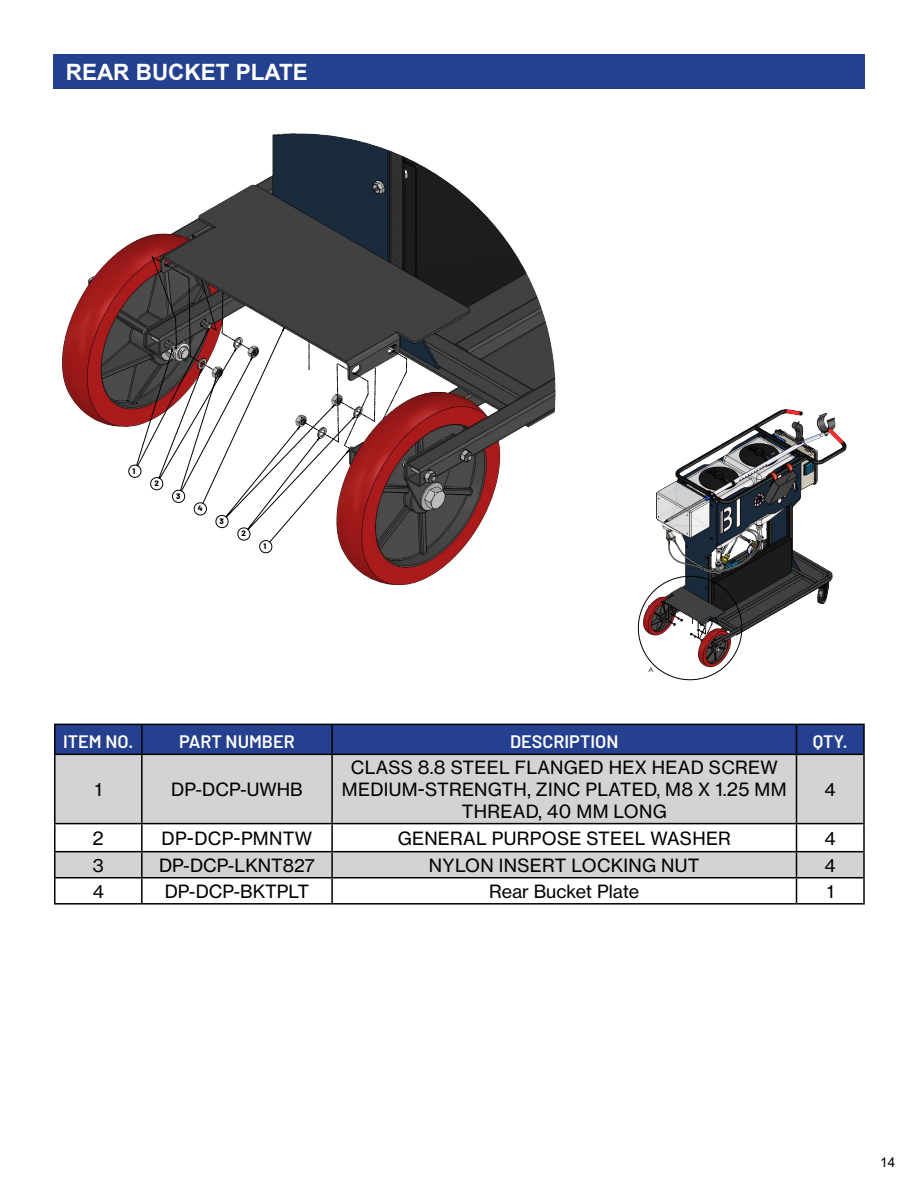
<style>
.page{position:relative;width:918px;height:1188px;background:#fff}
.page>*{position:absolute;margin:0;border:0;box-sizing:border-box;transform-origin:0 0}
.t1{font:700 22.5px "Arial";color:#fff}
.t2{font:18px/21.6px "N Haas Grotesk TX Pro 55 Rg";letter-spacing:.015em;color:#000;text-align:center}
.t3{font:600 18px "Barlow";color:#fff}
.t4{font:13.5px "Arial";color:#000}
.t5{font:800 7.95px "Barlow";color:#000}
.t6{font:6.75px "Century Gothic";color:#000}
</style>
<div class="page">
<div style="left:53px;top:54px;width:812px;height:35px;background:#24418f"></div>
<svg style="left:56px;top:755px;width:807px;height:122px;fill:#d1d3d4"></svg>
<hr style="left:54px;top:724px;width:88px;height:1px;background:#000">
<hr style="left:54px;top:725px;width:2px;height:29px;background:#000">
<hr style="left:796px;top:724px;width:69px;height:1px;background:#000">
<svg style="left:55px;top:724px;width:808px;height:30px;background:#223c86"></svg>
<hr style="left:863px;top:725px;width:2px;height:29px;background:#000">
<hr style="left:54px;top:754px;width:88px;height:1px;background:#000">
<hr style="left:54px;top:755px;width:2px;height:68px;background:#000">
<hr style="left:142px;top:754px;width:190px;height:1px;background:#000">
<hr style="left:141px;top:755px;width:2px;height:68px;background:#000">
<hr style="left:332px;top:754px;width:464px;height:1px;background:#000">
<hr style="left:331px;top:755px;width:2px;height:68px;background:#000">
<hr style="left:796px;top:754px;width:69px;height:1px;background:#000">
<hr style="left:796px;top:755px;width:1px;height:68px;background:#000">
<hr style="left:863px;top:755px;width:2px;height:68px;background:#000">
<hr style="left:54px;top:823px;width:88px;height:1px;background:#000">
<hr style="left:54px;top:824px;width:2px;height:27px;background:#000">
<hr style="left:142px;top:823px;width:190px;height:1px;background:#000">
<hr style="left:141px;top:824px;width:2px;height:27px;background:#000">
<hr style="left:332px;top:823px;width:464px;height:1px;background:#000">
<hr style="left:331px;top:824px;width:2px;height:27px;background:#000">
<hr style="left:796px;top:823px;width:69px;height:1px;background:#000">
<hr style="left:863px;top:824px;width:2px;height:27px;background:#000">
<hr style="left:54px;top:851px;width:88px;height:1px;background:#000">
<hr style="left:54px;top:852px;width:2px;height:25px;background:#000">
<hr style="left:142px;top:851px;width:190px;height:1px;background:#000">
<hr style="left:141px;top:852px;width:2px;height:25px;background:#000">
<hr style="left:332px;top:851px;width:464px;height:1px;background:#000">
<hr style="left:331px;top:852px;width:2px;height:25px;background:#000">
<hr style="left:796px;top:851px;width:69px;height:1px;background:#000">
<hr style="left:863px;top:852px;width:2px;height:25px;background:#000">
<hr style="left:54px;top:877px;width:88px;height:1px;background:#000">
<hr style="left:54px;top:878px;width:2px;height:25px;background:#000">
<hr style="left:142px;top:877px;width:190px;height:1px;background:#000">
<hr style="left:141px;top:878px;width:2px;height:25px;background:#000">
<hr style="left:332px;top:877px;width:464px;height:1px;background:#000">
<hr style="left:331px;top:878px;width:2px;height:25px;background:#000">
<hr style="left:796px;top:877px;width:69px;height:1px;background:#000">
<svg style="left:796px;top:824px;width:1px;height:79px"></svg>
<hr style="left:863px;top:878px;width:2px;height:25px;background:#000">
<hr style="left:54px;top:903px;width:88px;height:2px;background:#000">
<hr style="left:142px;top:903px;width:190px;height:2px;background:#000">
<hr style="left:332px;top:903px;width:464px;height:2px;background:#000">
<hr style="left:796px;top:903px;width:69px;height:2px;background:#000">
<img style="left:656px;top:409px;width:191px;height:272px">
<img style="left:62px;top:133px;width:576px;height:498px">
<svg style="left:383px;top:348px;width:24px;height:71px"></svg>
<svg style="left:638px;top:576px;width:104px;height:104px"></svg>
<svg style="left:129px;top:328px;width:226px;height:225px"></svg>
<svg style="left:711px;top:493px;width:4px;height:5px"></svg>
<svg style="left:716px;top:526px;width:48px;height:38px"></svg>
<svg style="left:136px;top:328px;width:219px;height:214px"></svg>
<svg style="left:152px;top:257px;width:224px;height:196px"></svg>
<p class="t1" style="left:66px;top:56px;width:244px">REAR BUCKET PLATE</p>
<p class="t5" style="left:132px;top:465px;width:4px">1</p>
<p class="t5" style="left:154px;top:477px;width:6px">2</p>
<p class="t5" style="left:176px;top:490px;width:6px">3</p>
<p class="t5" style="left:198px;top:502px;width:6px">4</p>
<p class="t5" style="left:220px;top:515px;width:6px">3</p>
<p class="t5" style="left:242px;top:528px;width:6px">2</p>
<p class="t5" style="left:263px;top:540px;width:4px">1</p>
<p class="t6" style="left:648px;top:665px;width:7px">A</p>
<p class="t3" style="left:63px;top:729px;width:72px">ITEM NO.</p>
<p class="t3" style="left:179px;top:729px;width:117px">PART NUMBER</p>
<p class="t3" style="left:510px;top:729px;width:110px">DESCRIPTION</p>
<p class="t3" style="left:813px;top:729px;width:36px">QTY.</p>
<p class="t2" style="left:95px;top:779px;width:9px">1</p>
<p class="t2" style="left:171px;top:779px;width:133px">DP-DCP-UWHB</p>
<p class="t2" style="left:342px;top:757px;width:446px">CLASS 8.8 STEEL FLANGED HEX HEAD SCREW<br>MEDIUM-STRENGTH, ZINC PLATED, M8 X 1.25 MM<br>THREAD, 40 MM LONG</p>
<p class="t2" style="left:825px;top:779px;width:13px">4</p>
<p class="t2" style="left:93px;top:827px;width:13px">2</p>
<p class="t2" style="left:162px;top:827px;width:152px">DP-DCP-PMNTW</p>
<p class="t2" style="left:398px;top:827px;width:335px">GENERAL PURPOSE STEEL WASHER</p>
<p class="t2" style="left:825px;top:827px;width:13px">4</p>
<p class="t2" style="left:93px;top:854px;width:13px">3</p>
<p class="t2" style="left:159px;top:854px;width:157px">DP-DCP-LKNT827</p>
<p class="t2" style="left:429px;top:854px;width:272px">NYLON INSERT LOCKING NUT</p>
<p class="t2" style="left:825px;top:854px;width:13px">4</p>
<p class="t2" style="left:93px;top:880px;width:13px">4</p>
<p class="t2" style="left:165px;top:880px;width:146px">DP-DCP-BKTPLT</p>
<p class="t2" style="left:489px;top:880px;width:152px">Rear Bucket Plate</p>
<p class="t2" style="left:827px;top:880px;width:9px">1</p>
<p class="t4" style="left:880px;top:1153px;width:17px">14</p>
</div>
